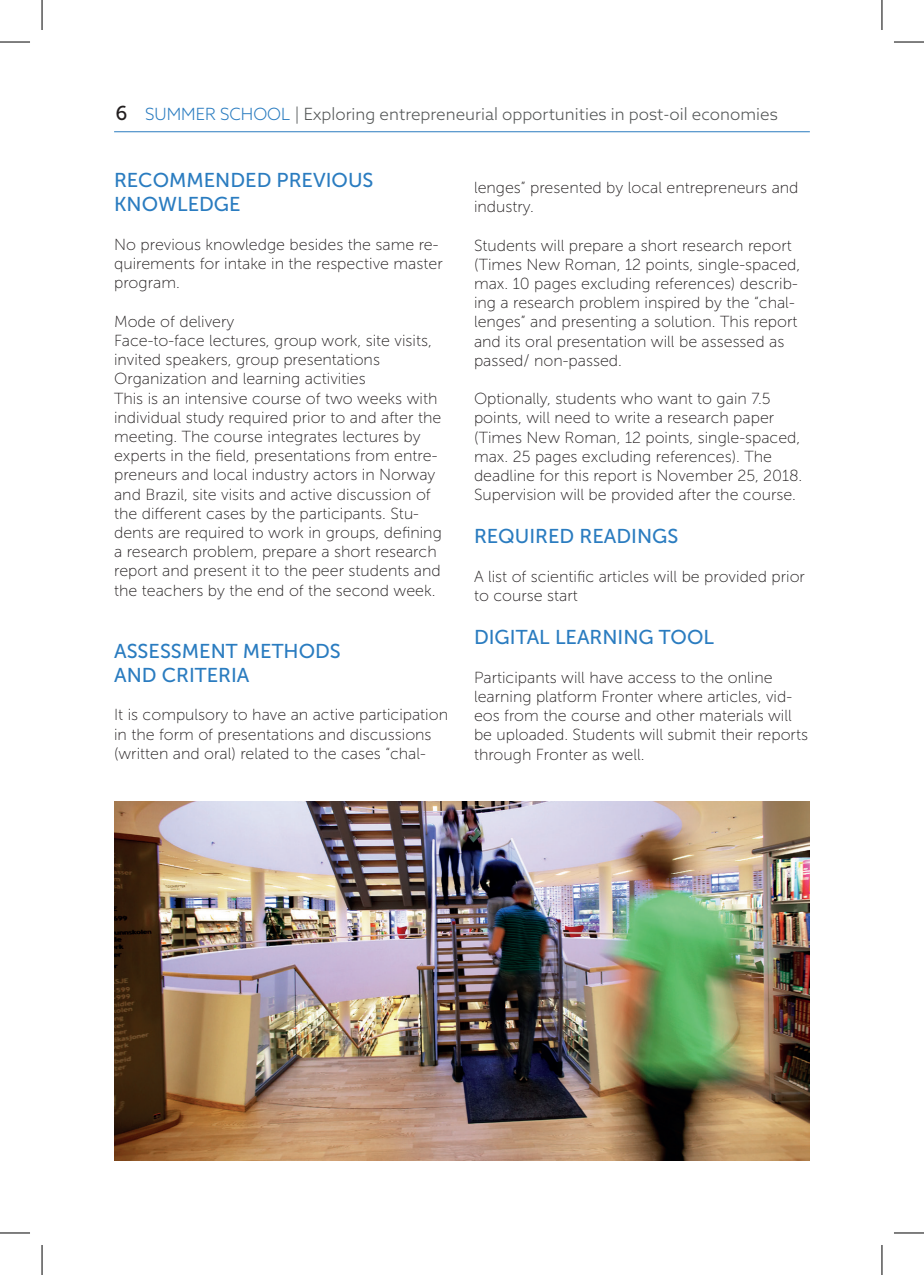
<style>
.page{position:relative;width:924px;height:1275px;background:#fff}
.page>*{position:absolute;margin:0;border:0;box-sizing:border-box;transform-origin:0 0}
.t1{font:20px/24px "Museo Sans 500";color:#2a7cc0}
.t2{font:300 16.8px "Azo Sans";color:#4f5252}
.t3{font:16px/19.2px "Museo Sans 100";color:#231f20}
.s1{font-family:"Museo Sans 500";font-weight:400;font-size:20px;color:#231f20}
.s2{color:#2a7cc0}
</style>
<div class="page">
<hr style="left:114px;top:131px;width:695px;height:1px;background:#2a7cc0">
<img style="left:114px;top:802px;width:695px;height:359px">
<hr style="left:0;top:42px;width:30px;height:1px;background:#000">
<hr style="left:893px;top:42px;width:30px;height:1px;background:#000">
<hr style="left:0;top:1232px;width:30px;height:1px;background:#000">
<hr style="left:893px;top:1232px;width:30px;height:1px;background:#000">
<hr style="left:42px;top:0;width:1px;height:30px;background:#000">
<hr style="left:42px;top:1245px;width:1px;height:30px;background:#000">
<hr style="left:881px;top:0;width:1px;height:30px;background:#000">
<hr style="left:881px;top:1245px;width:1px;height:30px;background:#000">
<p class="t2" style="left:115px;top:103px;width:663px"><span class="s1">6</span> <span class="s2">SUMMER SCHOOL</span> | Exploring entrepreneurial opportunities in post-oil economies</p>
<p class="t1" style="left:114px;top:169px;width:261px">RECOMMENDED PREVIOUS<br>KNOWLEDGE</p>
<p class="t3" style="left:114px;top:235px;width:330px">No previous knowledge besides the same re&shy;quirements for intake in the respective master program.</p>
<p class="t3" style="left:114px;top:312px;width:329px">Mode of delivery<br>Face-to-face lectures, group work, site visits, invited speakers, group presentations Organization and learning activities<br>This is an intensive course of two weeks with individual study required prior to and after the meeting. The course integrates lectures by experts in the field, presentations from entre&shy;preneurs and local industry actors in Norway and Brazil, site visits and active discussion of the different cases by the participants. Stu&shy;dents are required to work in groups, defining a research problem, prepare a short research report and present it to the peer students and the teachers by the end of the second week.</p>
<p class="t1" style="left:114px;top:639px;width:228px">ASSESSMENT METHODS<br>AND CRITERIA</p>
<p class="t3" style="left:114px;top:705px;width:335px">It is compulsory to have an active participation in the form of presentations and discussions (written and oral) related to the cases “chal-</p>
<p class="t3" style="left:474px;top:178px;width:326px">lenges” presented by local entrepreneurs and industry.</p>
<p class="t3" style="left:474px;top:236px;width:328px">Students will prepare a short research report (Times New Roman, 12 points, single-spaced, max. 10 pages excluding references) describ&shy;ing a research problem inspired by the “chal&shy;lenges” and presenting a solution. This report and its oral presentation will be assessed as passed/ non-passed.</p>
<p class="t3" style="left:474px;top:389px;width:330px">Optionally, students who want to gain 7.5 points, will need to write a research paper (Times New Roman, 12 points, single-spaced, max. 25 pages excluding references). The deadline for this report is November 25, 2018.<br>Supervision will be provided after the course.</p>
<p class="t1" style="left:474px;top:524px;width:206px">REQUIRED READINGS</p>
<p class="t3" style="left:474px;top:567px;width:332px">A list of scientific articles will be provided prior to course start</p>
<p class="t1" style="left:474px;top:625px;width:241px">DIGITAL LEARNING TOOL</p>
<p class="t3" style="left:474px;top:668px;width:335px">Participants will have access to the online learning platform Fronter where articles, vid&shy;eos from the course and other materials will be uploaded. Students will submit their reports through Fronter as well.</p>
</div>
